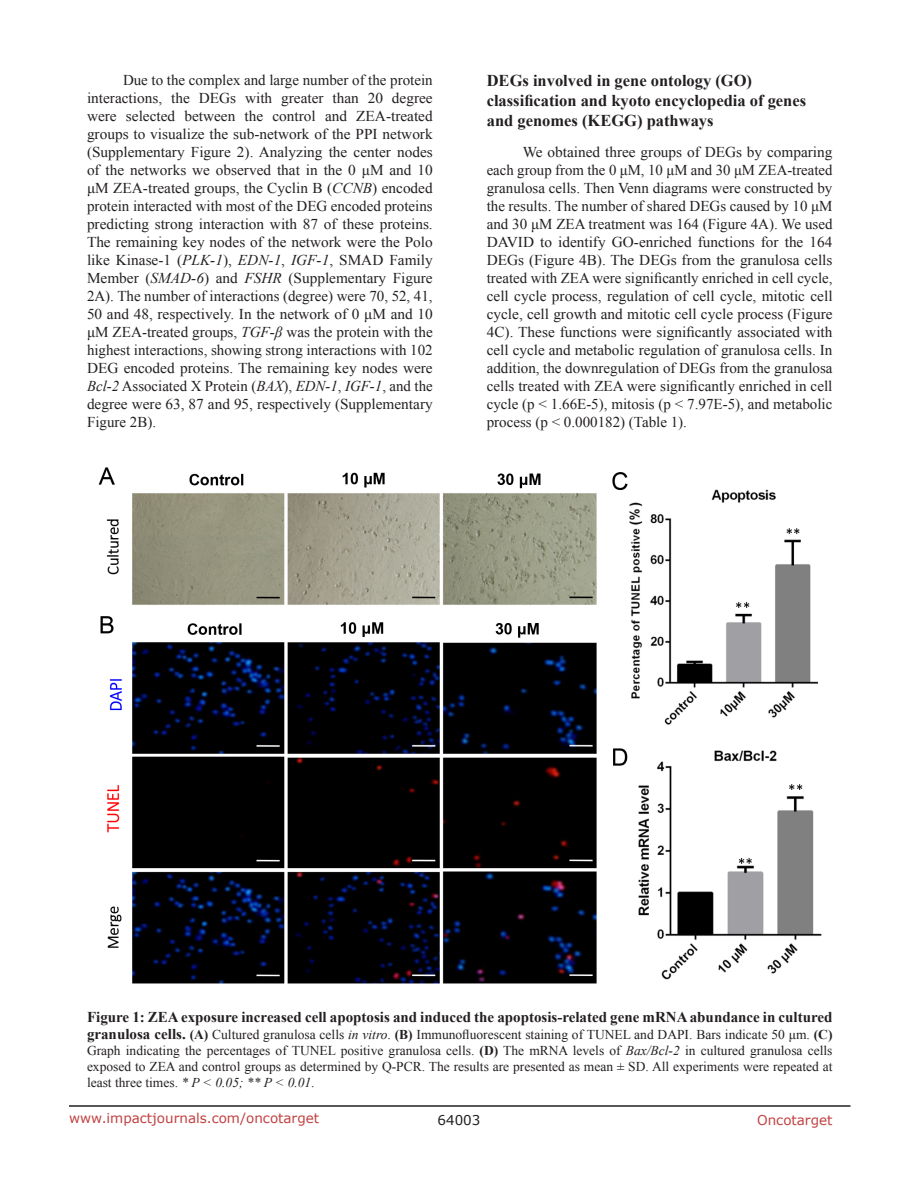
<style>
.page{position:relative;width:918px;height:1188px;background:#fff}
.page>*{position:absolute;margin:0;border:0;box-sizing:border-box;transform-origin:0 0}
.SubHeading{font:700 16.5px/19.8px "Times New Roman";color:#231f20}
.BodyText{font:15px/18px "Times New Roman";color:#231f20;text-align:justify}
.figuretext{font:700 15px "Times New Roman";color:#231f20}
.figuretext-2{font:13.5px/16.2px "Times New Roman";color:#231f20;text-align:justify}
.t1{font:13.5px "Verdana";color:#c24141}
.t2{font:13.5px "Verdana";color:#231f20}
.s1{font-style:italic}
.s2{font-weight:700;font-size:15px}
.s3{font-weight:700}
</style>
<div class="page">
<hr style="left:69px;top:1105px;width:781px;height:2px;background:#231f20">
<img style="left:98px;top:467px;width:724px;height:517px">
<p class="BodyText" style="left:87px;top:71px;width:347px;text-indent:36px">Due to the complex and large number of the protein interactions, the DEGs with greater than 20 degree were selected between the control and ZEA-treated groups to visualize the sub-network of the PPI network (Supplementary Figure 2). Analyzing the center nodes of the networks we observed that in the 0 μM and 10 μM ZEA-treated groups, the Cyclin B (<span class="s1">CCNB</span>) encoded protein interacted with most of the DEG encoded proteins predicting strong interaction with 87 of these proteins.<br>The remaining key nodes of the network were the Polo like Kinase-1 (<span class="s1">PLK-1</span>), <span class="s1">EDN-1</span>, <span class="s1">IGF-1</span>, SMAD Family Member (<span class="s1">SMAD-6</span>) and <span class="s1">FSHR</span> (Supplementary Figure 2A). The number of interactions (degree) were 70, 52, 41, 50 and 48, respectively. In the network of 0 μM and 10 μM ZEA-treated groups, <span class="s1">TGF-β</span> was the protein with the highest interactions, showing strong interactions with 102<br>DEG encoded proteins. The remaining key nodes were <span class="s1">Bcl-2</span> Associated X Protein (<span class="s1">BAX</span>), <span class="s1">EDN-1</span>, <span class="s1">IGF-1</span>, and the degree were 63, 87 and 95, respectively (Supplementary Figure 2B).</p>
<p class="SubHeading" style="left:487px;top:70px;width:321px">DEGs involved in gene ontology (GO) classification and kyoto encyclopedia of genes and genomes (KEGG) pathways</p>
<p class="BodyText" style="left:487px;top:143px;width:347px;text-indent:36px">We obtained three groups of DEGs by comparing each group from the 0 μM, 10 μM and 30 μM ZEA-treated granulosa cells. Then Venn diagrams were constructed by the results. The number of shared DEGs caused by 10 μM and 30 μM ZEA treatment was 164 (Figure 4A). We used DAVID to identify GO-enriched functions for the 164<br>DEGs (Figure 4B). The DEGs from the granulosa cells treated with ZEA were significantly enriched in cell cycle, cell cycle process, regulation of cell cycle, mitotic cell cycle, cell growth and mitotic cell cycle process (Figure 4C). These functions were significantly associated with cell cycle and metabolic regulation of granulosa cells. In addition, the downregulation of DEGs from the granulosa cells treated with ZEA were significantly enriched in cell cycle (p &lt; 1.66E-5), mitosis (p &lt; 7.97E-5), and metabolic process (p &lt; 0.000182) (Table 1).</p>
<p class="figuretext" style="left:87px;top:1007px;width:747px">Figure 1: ZEA exposure increased cell apoptosis and induced the apoptosis-related gene mRNA abundance in cultured</p>
<p class="figuretext-2" style="left:87px;top:1026px;width:747px"><span class="s2">granulosa cells.</span> <span class="s3">(A)</span> Cultured granulosa cells <span class="s1">in vitro</span>. <span class="s3">(B)</span> Immunofluorescent staining of TUNEL and DAPI. Bars indicate 50 μm. <span class="s3">(C)<br></span>Graph indicating the percentages of TUNEL positive granulosa cells. <span class="s3">(D)</span> The mRNA levels of <span class="s1">Bax/Bcl-2</span> in cultured granulosa cells exposed to ZEA and control groups as determined by Q-PCR. The results are presented as mean ± SD. All experiments were repeated at least three times. <span class="s1">* P &lt; 0.05; ** P &lt; 0.01</span>.</p>
<p class="t1" style="left:69px;top:1109px;width:252px">www.impactjournals.com/oncotarget</p>
<p class="t2" style="left:438px;top:1111px;width:44px">64003</p>
<p class="t1" style="left:757px;top:1111px;width:77px">Oncotarget</p>
</div>
